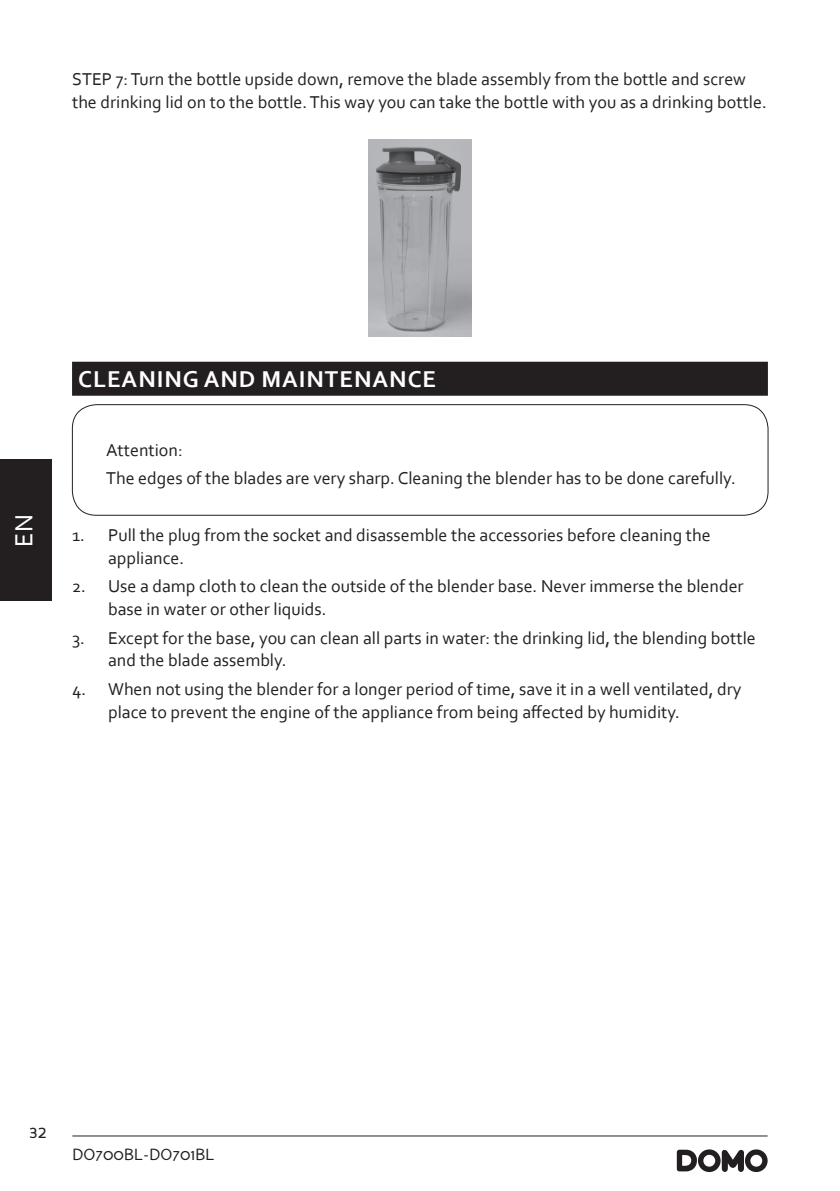
<style>
.page{position:relative;width:840px;height:1191px;background:#fff}
.page>*{position:absolute;margin:0;border:0;box-sizing:border-box;transform-origin:0 0}
.t1{font:26px "Corbel";color:#fff}
.t2{font:700 24px "Corbel";letter-spacing:.04em;color:#fff}
.t3{font:18px/22.8px "Corbel";color:#231f20}
.t4{font:18px "Perspective Sans";color:#231f20}
.t5{font:16px "Perspective Sans";color:#231f20}
</style>
<div class="page">
<hr style="left:72px;top:1135px;width:695px;height:1px;background:#231f20">
<svg style="left:676px;top:1149px;width:91px;height:23px"></svg>
<div style="left:0;top:459px;width:51px;height:142px;background:#231f20"></div>
<div style="left:72px;top:362px;width:695px;height:34px;background:#231f20"></div>
<img style="left:368px;top:140px;width:103px;height:196px">
<div style="left:72px;top:404px;width:695px;height:111px;border:1px solid #231f20;border-radius:24px"></div>
<p class="t3" style="left:72px;top:68px;width:695px">STEP 7: Turn the bottle upside down, remove the blade assembly from the bottle and screw the drinking lid on to the bottle. This way you can take the bottle with you as a drinking bottle.</p>
<h1 class="t1" style="left:8px;top:546px;width:34px;rotate:-90deg">EN</h1>
<h2 class="t2" style="left:78px;top:364px;width:359px">CLEANING AND MAINTENANCE</h2>
<p class="t3" style="left:106px;top:435px;width:630px;line-height:28.4px">Attention:<br>The edges of the blades are very sharp. Cleaning the blender has to be done carefully.</p>
<p class="t3" style="left:108px;top:523px;width:603px;text-indent:-36px">1. Pull the plug from the socket and disassemble the accessories before cleaning the appliance.</p>
<p class="t3" style="left:108px;top:574px;width:636px;text-indent:-36px">2. Use a damp cloth to clean the outside of the blender base. Never immerse the blender base in water or other liquids.</p>
<p class="t3" style="left:108px;top:626px;width:649px;text-indent:-36px">3. Except for the base, you can clean all parts in water: the drinking lid, the blending bottle and the blade assembly.</p>
<p class="t3" style="left:108px;top:677px;width:634px;text-indent:-36px">4. When not using the blender for a longer period of time, save it in a well ventilated, dry place to prevent the engine of the appliance from being affected by humidity.</p>
<p class="t4" style="left:29px;top:1121px;width:19px">32</p>
<p class="t5" style="left:72px;top:1145px;width:143px">DO700BL-DO701BL</p>
</div>
